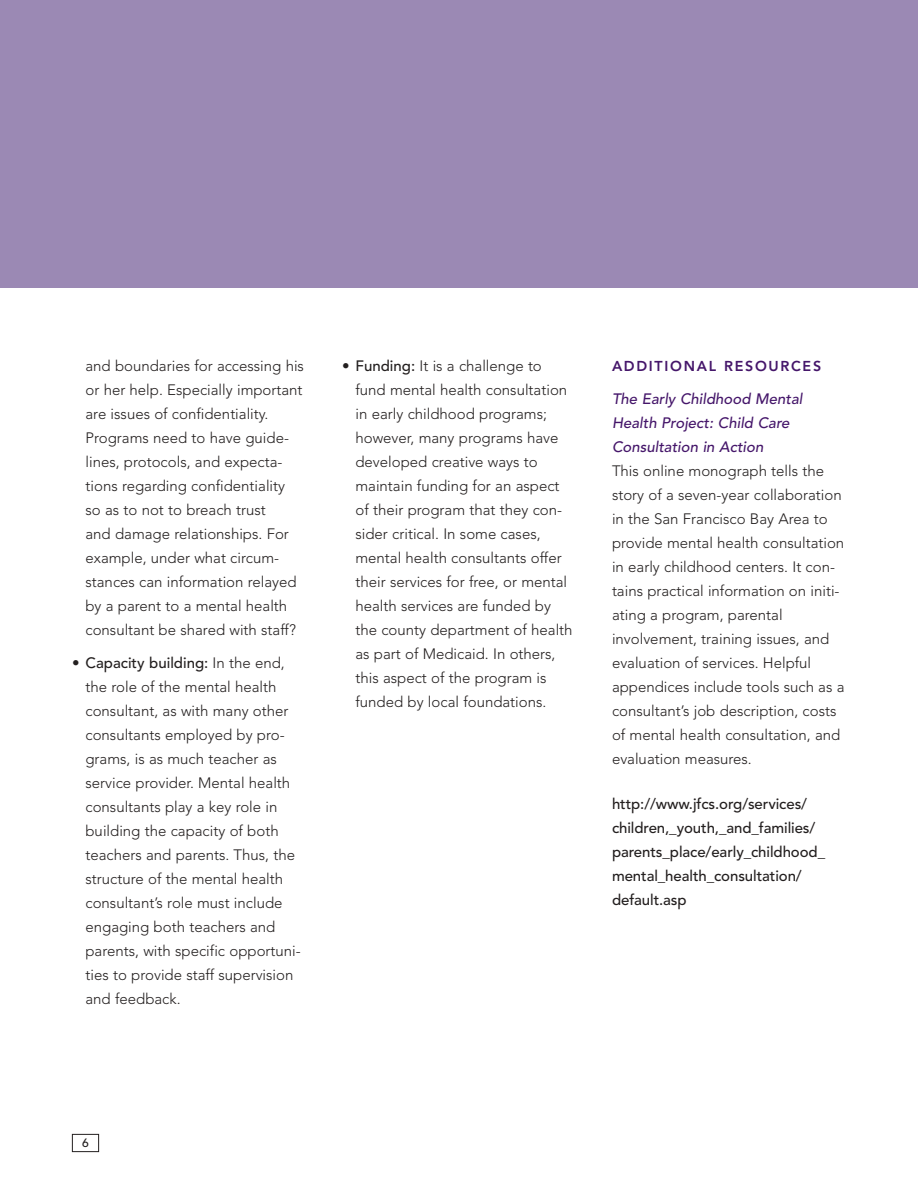
<style>
.page{position:relative;width:918px;height:1188px;background:#fff}
.page>*{position:absolute;margin:0;border:0;box-sizing:border-box;transform-origin:0 0}
.t1{font:300 15px/24px "Avenir";color:#231f1f}
.t2{font:500 15px/24px "Avenir";letter-spacing:-.005em;color:#231f1f}
.t3{font:italic 500 15px/24px "Avenir";color:#45166a}
.t4{font:800 14.25px "Avenir";letter-spacing:.12em;color:#45166a}
.t5{font:500 12px "Avenir";color:#231f1f}
.s1{font-weight:500}
</style>
<div class="page">
<div style="left:72px;top:1134px;width:27px;height:18px;border:1px solid #231f1f"></div>
<div style="left:0;top:0;width:918px;height:288px;background:#9b89b4"></div>
<p class="t1" style="left:86px;top:355px;width:220px">and boundaries for accessing his or her help. Especially important are issues of confidentiality.<br>Programs need to have guide&shy;lines, protocols, and expecta&shy;tions regarding confidentiality so as to not to breach trust<br>and damage relationships. For example, under what circum&shy;stances can information relayed by a parent to a mental health consultant be shared with staff?</p>
<p class="t1" style="left:85px;top:652px;width:217px;text-indent:-13px">• <span class="s1">Capacity building:</span> In the end, the role of the mental health consultant, as with many other consultants employed by pro&shy;grams, is as much teacher as service provider. Mental health consultants play a key role in building the capacity of both teachers and parents. Thus, the structure of the mental health consultant’s role must include engaging both teachers and parents, with specific opportuni&shy;ties to provide staff supervision and feedback.</p>
<p class="t1" style="left:356px;top:355px;width:219px;text-indent:-14px">• <span class="s1">Funding:</span> It is a challenge to fund mental health consultation in early childhood programs; however, many programs have developed creative ways to maintain funding for an aspect of their program that they con&shy;sider critical. In some cases, mental health consultants offer their services for free, or mental health services are funded by the county department of health as part of Medicaid. In others, this aspect of the program is funded by local foundations.</p>
<p class="t4" style="left:612px;top:360px;width:211px">ADDITIONAL RESOURCES</p>
<p class="t3" style="left:612px;top:388px;width:192px">The Early Childhood Mental<br>Health Project: Child Care<br>Consultation in Action</p>
<p class="t1" style="left:612px;top:460px;width:234px">This online monograph tells the story of a seven-year collaboration in the San Francisco Bay Area to provide mental health consultation in early childhood centers. It con&shy;tains practical information on initi&shy;ating a program, parental involvement, training issues, and evaluation of services. Helpful appendices include tools such as a consultant’s job description, costs of mental health consultation, and evaluation measures.</p>
<p class="t2" style="left:612px;top:793px;width:215px">http://www.jfcs.org/services/ children,_youth,_and_families/ parents_place/early_childhood_ mental_health_consultation/ default.asp</p>
<p class="t5" style="left:82px;top:1138px;width:8px">6</p>
</div>
